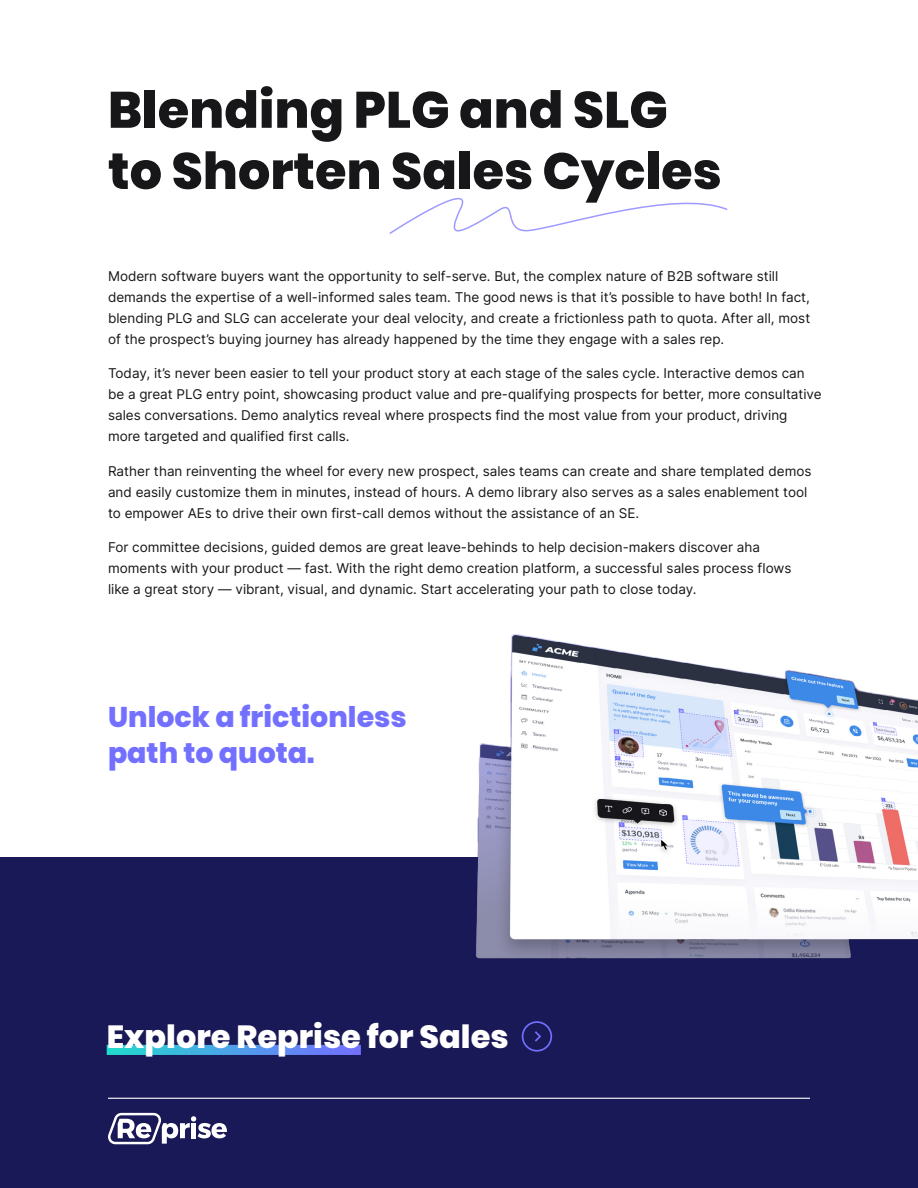
<style>
.page{position:relative;width:918px;height:1188px;background:#fff}
.page>*{position:absolute;margin:0;border:0;box-sizing:border-box;transform-origin:0 0}
.t1{font:800 51px/61.2px "Poppins";color:#17171a}
.t2{font:800 31.95px "Poppins";color:#fff}
.t3{font:800 28.5px/36.8px "Poppins";color:#7370ff}
.t4{font:13.5px/21px "Inter";color:#17171a}
</style>
<div class="page">
<div style="left:0;top:858px;width:918px;height:330px;background:#1a1957"></div>
<svg style="left:108px;top:1113px;width:119px;height:32px"></svg>
<svg style="left:107px;top:1045px;width:254px;height:10px;background:#4ca1e7"></svg>
<div style="left:522px;top:1021px;width:30px;height:31px;border:2px solid #7370ff;border-radius:50%"></div>
<svg style="left:535px;top:1031px;width:6px;height:11px"></svg>
<hr style="left:108px;top:1098px;width:702px;height:1px;background:#fff">
<svg style="left:389px;top:197px;width:339px;height:37px"></svg>
<img style="left:453px;top:634px;width:465px;height:325px">
<h1 class="t1" style="left:108px;top:80px;width:615px">Blending PLG and SLG to Shorten Sales Cycles</h1>
<p class="t4" style="left:108px;top:265px;width:704px">Modern software buyers want the opportunity to self-serve. But, the complex nature of B2B software still demands the expertise of a well-informed sales team. The good news is that it’s possible to have both! In fact, blending PLG and SLG can accelerate your deal velocity, and create a frictionless path to quota. After all, most of the prospect’s buying journey has already happened by the time they engage with a sales rep.</p>
<p class="t4" style="left:108px;top:363px;width:715px">Today, it’s never been easier to tell your product story at each stage of the sales cycle. Interactive demos can be a great PLG entry point, showcasing product value and pre-qualifying prospects for better, more consultative sales conversations. Demo analytics reveal where prospects find the most value from your product, driving more targeted and qualified first calls.</p>
<p class="t4" style="left:108px;top:460px;width:705px">Rather than reinventing the wheel for every new prospect, sales teams can create and share templated demos and easily customize them in minutes, instead of hours. A demo library also serves as a sales enablement tool to empower AEs to drive their own first-call demos without the assistance of an SE.</p>
<p class="t4" style="left:108px;top:537px;width:685px">For committee decisions, guided demos are great leave-behinds to help decision-makers discover aha moments with your product — fast. With the right demo creation platform, a successful sales process flows like a great story — vibrant, visual, and dynamic. Start accelerating your path to close today.</p>
<h3 class="t3" style="left:108px;top:698px;width:300px">Unlock a frictionless path to quota.</h3>
<h2 class="t2" style="left:107px;top:1019px;width:403px">Explore Reprise for Sales</h2>
</div>
